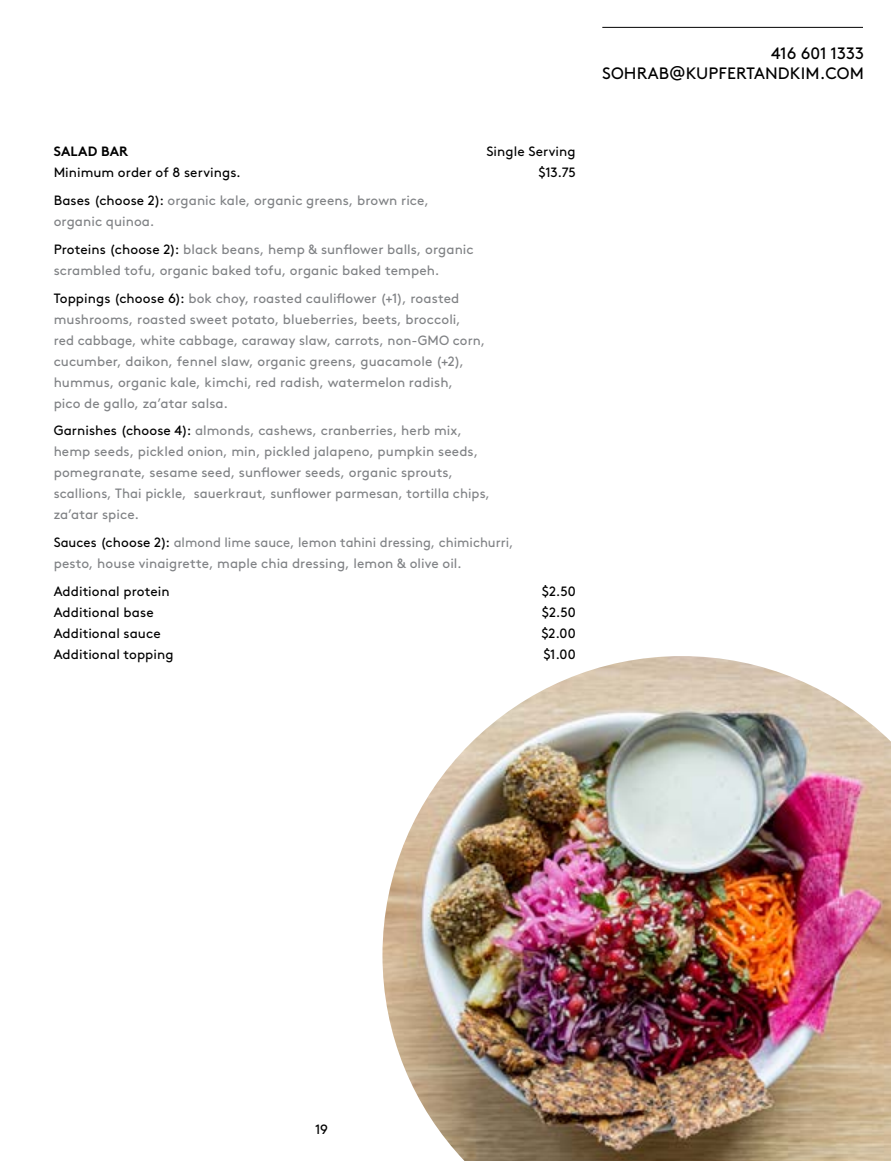
<style>
.page{position:relative;width:891px;height:1161px;background:#fff}
.page>*{position:absolute;margin:0;border:0;box-sizing:border-box;transform-origin:0 0}
.t1{font:16.5px/19.8px "Brown Std";letter-spacing:.01em;color:#000;text-align:right}
.t2{font:13.5px/21px "Brown Std";letter-spacing:.005em;color:#808285}
.t3{font:13.5px "Brown Std";letter-spacing:.005em;color:#000}
.t4{font:700 13.5px "Brown Std";letter-spacing:.01em;color:#000}
.s1{color:#000}
</style>
<div class="page">
<img style="left:382px;top:656px;width:509px;height:505px">
<hr style="left:602px;top:27px;width:261px;height:1px;background:#000">
<p class="t4" style="left:54px;top:144px;width:76px">SALAD BAR</p>
<p class="t3" style="left:486px;top:144px;width:91px">Single Serving</p>
<p class="t3" style="left:54px;top:165px;width:189px">Minimum order of 8 servings.</p>
<p class="t3" style="left:539px;top:165px;width:39px">$13.75</p>
<p class="t2" style="left:54px;top:190px;width:377px"><span class="s1">Bases (choose 2):</span> organic kale, organic greens, brown rice, organic quinoa.</p>
<p class="t2" style="left:54px;top:239px;width:422px"><span class="s1">Proteins (choose 2):</span> black beans, hemp &amp; sunflower balls, organic scrambled tofu, organic baked tofu, organic baked tempeh.</p>
<p class="t2" style="left:54px;top:288px;width:433px"><span class="s1">Toppings (choose 6):</span> bok choy, roasted cauliflower (+1), roasted mushrooms, roasted sweet potato, blueberries, beets, broccoli,<br>red cabbage, white cabbage, caraway slaw, carrots, non-GMO corn, cucumber, daikon, fennel slaw, organic greens, guacamole (+2), hummus, organic kale, kimchi, red radish, watermelon radish,<br>pico de gallo, za’atar salsa.</p>
<p class="t2" style="left:54px;top:420px;width:438px"><span class="s1">Garnishes (choose 4):</span> almonds, cashews, cranberries, herb mix, hemp seeds, pickled onion, min, pickled jalapeno, pumpkin seeds, pomegranate, sesame seed, sunflower seeds, organic sprouts, scallions, Thai pickle, sauerkraut, sunflower parmesan, tortilla chips, za’atar spice.</p>
<p class="t2" style="left:54px;top:532px;width:461px"><span class="s1">Sauces (choose 2):</span> almond lime sauce, lemon tahini dressing, chimichurri, pesto, house vinaigrette, maple chia dressing, lemon &amp; olive oil.</p>
<p class="t3" style="left:54px;top:583px;width:118px">Additional protein</p>
<p class="t3" style="left:542px;top:583px;width:35px">$2.50</p>
<p class="t3" style="left:54px;top:604px;width:102px">Additional base</p>
<p class="t3" style="left:542px;top:604px;width:35px">$2.50</p>
<p class="t3" style="left:54px;top:625px;width:109px">Additional sauce</p>
<p class="t3" style="left:541px;top:625px;width:36px">$2.00</p>
<p class="t3" style="left:54px;top:646px;width:121px">Additional topping</p>
<p class="t1" style="left:602px;top:44px;width:263px">416 601 1333<br>SOHRAB@KUPFERTANDKIM.COM</p>
</div>
